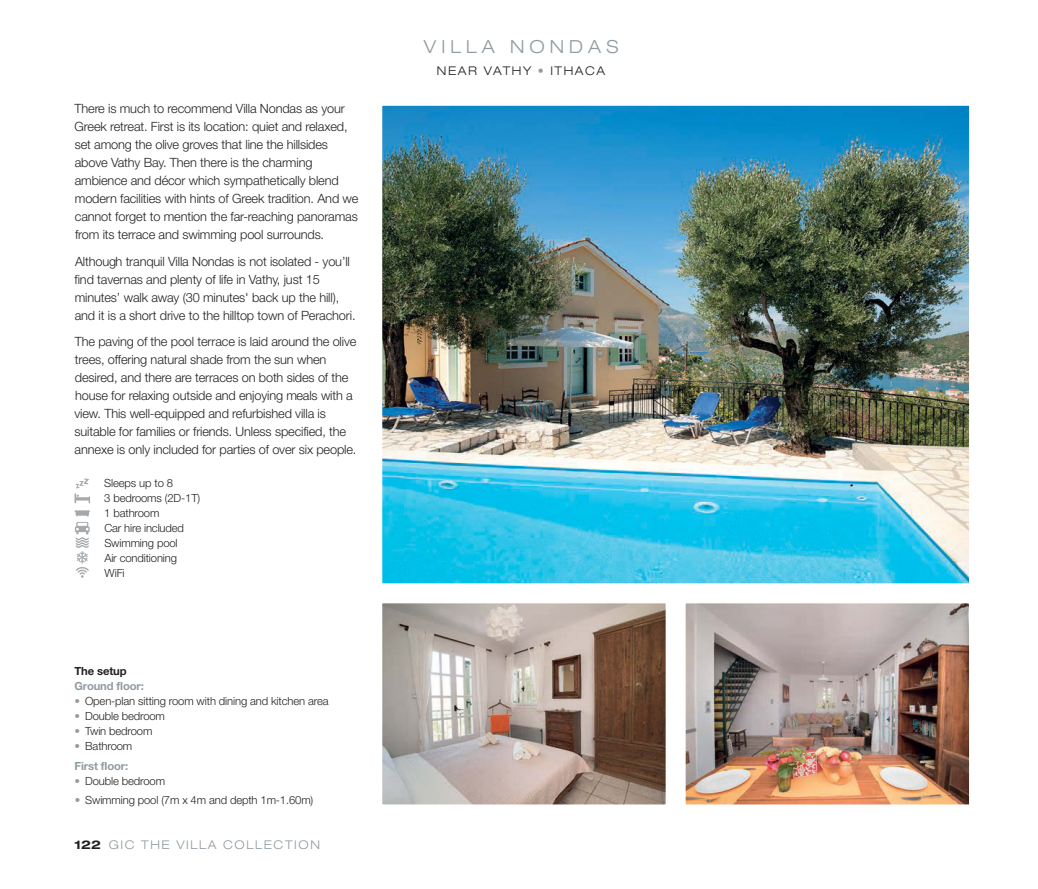
<style>
.page{position:relative;width:1038px;height:889px;background:#fff}
.page>*{position:absolute;margin:0;border:0;box-sizing:border-box;transform-origin:0 0}
.t1{font:300 expanded 18px "Helvetica Neue LT";letter-spacing:.28em;color:#919ba2}
.t2{font:300 12.75px/18px "Helvetica Neue LT";letter-spacing:-.01em;color:#232122}
.t3{font:300 expanded 12px "Helvetica Neue LT";letter-spacing:.135em;color:#919ba2}
.t4{font:300 expanded 12px "Helvetica Neue LT";letter-spacing:.135em;color:#232122}
.t5{font:300 11.25px/15px "Helvetica Neue LT";letter-spacing:-.01em;color:#232122}
.t6{font:700 11.25px/19.2px "Helvetica Neue LT";letter-spacing:-.01em;color:#919ba2}
.t7{font:700 11.25px "Helvetica Neue LT";letter-spacing:-.01em;color:#232122}
.s1{color:#919ba2}
.s2{font-weight:300}
.s3{font-weight:300;color:#232122}
.s4{font-weight:700;color:#232122}
</style>
<div class="page">
<img style="left:384px;top:107px;width:583px;height:475px">
<div style="left:381px;top:104px;width:589px;height:481px;border:2px solid #fff"></div>
<img style="left:384px;top:605px;width:280px;height:198px">
<div style="left:381px;top:602px;width:286px;height:204px;border:2px solid #fff"></div>
<img style="left:687px;top:605px;width:280px;height:198px">
<div style="left:684px;top:602px;width:286px;height:204px;border:2px solid #fff"></div>
<svg style="left:75px;top:510px;width:15px;height:68px"></svg>
<svg style="left:75px;top:478px;width:15px;height:25px"></svg>
<p class="t2" style="left:75px;top:101px;width:285px">There is much to recommend Villa Nondas as your Greek retreat. First is its location: quiet and relaxed, set among the olive groves that line the hillsides above Vathy Bay. Then there is the charming ambience and décor which sympathetically blend modern facilities with hints of Greek tradition. And we cannot forget to mention the far-reaching panoramas from its terrace and swimming pool surrounds.</p>
<p class="t2" style="left:75px;top:254px;width:282px">Although tranquil Villa Nondas is not isolated - you’ll find tavernas and plenty of life in Vathy, just 15 minutes’ walk away (30 minutes' back up the hill), and it is a short drive to the hilltop town of Perachori.</p>
<p class="t2" style="left:75px;top:334px;width:283px">The paving of the pool terrace is laid around the olive trees, offering natural shade from the sun when desired, and there are terraces on both sides of the house for relaxing outside and enjoying meals with a view. This well-equipped and refurbished villa is suitable for families or friends. Unless specified, the annexe is only included for parties of over six people.</p>
<p class="t5" style="left:104px;top:477px;width:97px">Sleeps up to 8<br>3 bedrooms (2D-1T)<br>1 bathroom<br>Car hire included<br>Swimming pool<br>Air conditioning<br>WiFi</p>
<p class="t7" style="left:75px;top:667px;width:54px">The setup</p>
<p class="t6" style="left:75px;top:678px;width:71px">Ground floor:</p>
<p class="t5" style="left:75px;top:695px;width:255px"><span class="s1">•</span> Open-plan sitting room with dining and kitchen area</p>
<p class="t5" style="left:75px;top:710px;width:92px"><span class="s1">•</span> Double bedroom</p>
<p class="t5" style="left:75px;top:725px;width:79px"><span class="s1">•</span> Twin bedroom</p>
<p class="t6" style="left:75px;top:738px;width:59px"><span class="s2">•</span> <span class="s3">Bathroom<br></span>First floor:</p>
<p class="t5" style="left:75px;top:774px;width:92px"><span class="s1">•</span> Double bedroom</p>
<p class="t5" style="left:75px;top:793px;width:240px"><span class="s1">•</span> Swimming pool (7m x 4m and depth 1m-1.60m)</p>
<p class="t3" style="left:75px;top:840px;width:247px"><span class="s4">122</span> GIC THE VILLA COLLECTION</p>
<h1 class="t1" style="left:424px;top:41px;width:196px">VILLA NONDAS</h1>
<p class="t4" style="left:437px;top:66px;width:170px">NEAR VATHY <span class="s1">•</span> ITHACA</p>
</div>
